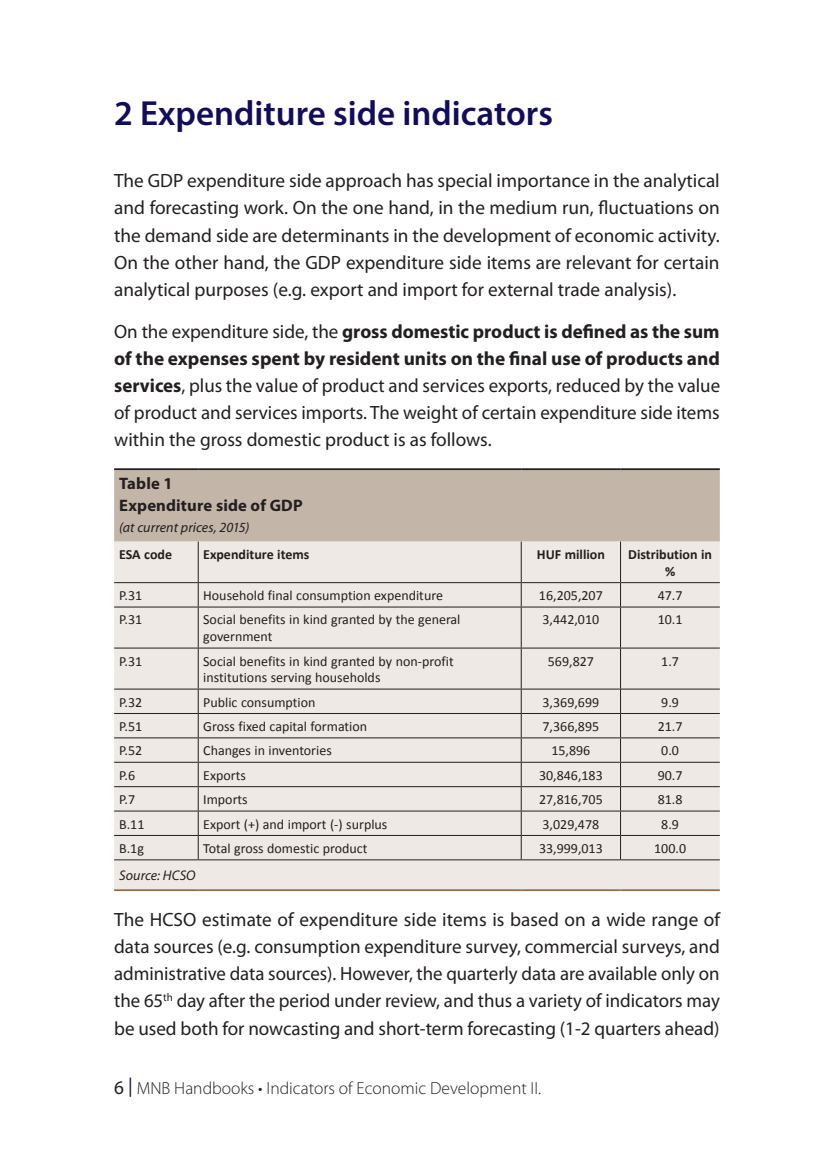
<style>
.page{position:relative;width:834px;height:1166px;background:#fff}
.page>*{position:absolute;margin:0;border:0;box-sizing:border-box;transform-origin:0 0}
.t1{font:600 35px "Myriad Pro";color:#110d5c}
.t2{font:19.25px/27.1px "Myriad Pro";color:#231f20;text-align:justify}
.t3{font:300 17.5px "Myriad Pro";color:#231f20}
.t4{font:700 16.62px/22.4px "Myriad Pro";letter-spacing:.01em;color:#231f20}
.t5{font:14px/16.6px "Calibri";color:#231f20}
.t6{font:700 14px/16.6px "Calibri";color:#231f20;text-align:center}
.t7{font:italic 14px "Myriad Pro";letter-spacing:.005em;color:#231f20}
.s1{font-weight:700}
.s2{font-weight:400;font-size:19.25px}
.s3{font-weight:400;font-size:19.25px;color:#110d5c}
</style>
<div class="page">
<div style="left:114px;top:470px;width:605px;height:72px;background:#c3b5a7"></div>
<div style="left:114px;top:542px;width:605px;height:347px;background:#eee9e4"></div>
<hr style="left:198px;top:542px;width:1px;height:40px;background:#231f20">
<hr style="left:520px;top:542px;width:1px;height:40px;background:#231f20">
<hr style="left:620px;top:542px;width:1px;height:40px;background:#231f20">
<hr style="left:114px;top:582px;width:84px;height:1px;background:#231f20">
<hr style="left:198px;top:582px;width:323px;height:1px;background:#231f20">
<svg style="left:198px;top:583px;width:1px;height:23px"></svg>
<hr style="left:521px;top:582px;width:99px;height:1px;background:#231f20">
<svg style="left:520px;top:583px;width:1px;height:23px"></svg>
<hr style="left:620px;top:582px;width:99px;height:1px;background:#231f20">
<svg style="left:620px;top:583px;width:1px;height:23px"></svg>
<hr style="left:114px;top:606px;width:84px;height:1px;background:#231f20">
<hr style="left:198px;top:606px;width:323px;height:1px;background:#231f20">
<hr style="left:198px;top:607px;width:1px;height:40px;background:#231f20">
<hr style="left:521px;top:606px;width:99px;height:1px;background:#231f20">
<hr style="left:520px;top:607px;width:1px;height:40px;background:#231f20">
<hr style="left:620px;top:606px;width:99px;height:1px;background:#231f20">
<hr style="left:620px;top:607px;width:1px;height:40px;background:#231f20">
<hr style="left:114px;top:647px;width:84px;height:1px;background:#231f20">
<hr style="left:198px;top:647px;width:323px;height:1px;background:#231f20">
<hr style="left:198px;top:648px;width:1px;height:41px;background:#231f20">
<hr style="left:521px;top:647px;width:99px;height:1px;background:#231f20">
<hr style="left:520px;top:648px;width:1px;height:41px;background:#231f20">
<hr style="left:620px;top:647px;width:99px;height:1px;background:#231f20">
<hr style="left:620px;top:648px;width:1px;height:41px;background:#231f20">
<hr style="left:114px;top:689px;width:84px;height:1px;background:#231f20">
<hr style="left:198px;top:689px;width:323px;height:1px;background:#231f20">
<hr style="left:521px;top:689px;width:99px;height:1px;background:#231f20">
<hr style="left:620px;top:689px;width:99px;height:1px;background:#231f20">
<hr style="left:114px;top:713px;width:84px;height:1px;background:#231f20">
<hr style="left:198px;top:713px;width:323px;height:1px;background:#231f20">
<hr style="left:521px;top:713px;width:99px;height:1px;background:#231f20">
<hr style="left:620px;top:713px;width:99px;height:1px;background:#231f20">
<hr style="left:114px;top:737px;width:84px;height:1px;background:#231f20">
<hr style="left:198px;top:737px;width:323px;height:1px;background:#231f20">
<hr style="left:521px;top:737px;width:99px;height:1px;background:#231f20">
<hr style="left:620px;top:737px;width:99px;height:1px;background:#231f20">
<hr style="left:114px;top:762px;width:84px;height:1px;background:#231f20">
<hr style="left:198px;top:762px;width:323px;height:1px;background:#231f20">
<hr style="left:521px;top:762px;width:99px;height:1px;background:#231f20">
<hr style="left:620px;top:762px;width:99px;height:1px;background:#231f20">
<hr style="left:114px;top:786px;width:84px;height:1px;background:#231f20">
<hr style="left:198px;top:786px;width:323px;height:1px;background:#231f20">
<hr style="left:521px;top:786px;width:99px;height:1px;background:#231f20">
<hr style="left:620px;top:786px;width:99px;height:1px;background:#231f20">
<hr style="left:114px;top:810px;width:84px;height:1px;background:#231f20">
<hr style="left:198px;top:810px;width:323px;height:1px;background:#231f20">
<hr style="left:521px;top:810px;width:99px;height:1px;background:#231f20">
<hr style="left:620px;top:810px;width:99px;height:1px;background:#231f20">
<hr style="left:114px;top:835px;width:84px;height:1px;background:#231f20">
<hr style="left:198px;top:835px;width:323px;height:1px;background:#231f20">
<svg style="left:198px;top:689px;width:1px;height:170px"></svg>
<hr style="left:521px;top:835px;width:99px;height:1px;background:#231f20">
<svg style="left:520px;top:689px;width:1px;height:170px"></svg>
<hr style="left:620px;top:835px;width:99px;height:1px;background:#231f20">
<svg style="left:620px;top:689px;width:1px;height:170px"></svg>
<hr style="left:114px;top:468px;width:84px;height:2px;background:#231f20">
<hr style="left:198px;top:468px;width:323px;height:2px;background:#231f20">
<hr style="left:521px;top:468px;width:99px;height:2px;background:#231f20">
<hr style="left:620px;top:468px;width:99px;height:2px;background:#231f20">
<hr style="left:114px;top:859px;width:84px;height:1px;background:#231f20">
<hr style="left:198px;top:859px;width:323px;height:1px;background:#231f20">
<hr style="left:521px;top:859px;width:99px;height:1px;background:#231f20">
<hr style="left:620px;top:859px;width:99px;height:1px;background:#231f20">
<hr style="left:114px;top:889px;width:84px;height:2px;background:#8e6d4b">
<hr style="left:198px;top:889px;width:323px;height:2px;background:#8e6d4b">
<hr style="left:521px;top:889px;width:99px;height:2px;background:#8e6d4b">
<hr style="left:620px;top:889px;width:99px;height:2px;background:#8e6d4b">
<h1 class="t1" style="left:114px;top:91px;width:440px">2 Expenditure side indicators</h1>
<p class="t2" style="left:114px;top:167px;width:607px">The GDP expenditure side approach has special importance in the analytical and forecasting work. On the one hand, in the medium run, fluctuations on the demand side are determinants in the development of economic activity.<br>On the other hand, the GDP expenditure side items are relevant for certain analytical purposes (e.g. export and import for external trade analysis).</p>
<p class="t2" style="left:114px;top:318px;width:607px">On the expenditure side, the <span class="s1">gross domestic product is defined as the sum of the expenses spent by resident units on the final use of products and services</span>, plus the value of product and services exports, reduced by the value of product and services imports. The weight of certain expenditure side items within the gross domestic product is as follows.</p>
<p class="t4" style="left:119px;top:471px;width:185px">Table 1<br>Expenditure side of GDP</p>
<p class="t7" style="left:119px;top:518px;width:132px">(at current prices, 2015)</p>
<p class="t6" style="left:119px;top:546px;width:54px">ESA code</p>
<p class="t6" style="left:203px;top:546px;width:108px">Expenditure items</p>
<p class="t6" style="left:536px;top:546px;width:70px">HUF million</p>
<p class="t6" style="left:628px;top:546px;width:85px">Distribution in %</p>
<p class="t5" style="left:119px;top:587px;width:25px">P.31</p>
<p class="t5" style="left:203px;top:587px;width:241px">Household final consumption expenditure</p>
<p class="t5" style="left:539px;top:587px;width:65px">16,205,207</p>
<p class="t5" style="left:657px;top:587px;width:26px">47.7</p>
<p class="t5" style="left:119px;top:611px;width:25px">P.31</p>
<p class="t5" style="left:203px;top:611px;width:259px">Social benefits in kind granted by the general government</p>
<p class="t5" style="left:542px;top:611px;width:58px">3,442,010</p>
<p class="t5" style="left:657px;top:611px;width:26px">10.1</p>
<p class="t5" style="left:119px;top:652px;width:25px">P.31</p>
<p class="t5" style="left:203px;top:652px;width:252px">Social benefits in kind granted by non-profit institutions serving households</p>
<p class="t5" style="left:547px;top:652px;width:48px">569,827</p>
<p class="t5" style="left:661px;top:652px;width:19px">1.7</p>
<p class="t5" style="left:119px;top:693px;width:25px">P.32</p>
<p class="t5" style="left:203px;top:693px;width:114px">Public consumption</p>
<p class="t5" style="left:542px;top:693px;width:58px">3,369,699</p>
<p class="t5" style="left:661px;top:693px;width:19px">9.9</p>
<p class="t5" style="left:119px;top:718px;width:25px">P.51</p>
<p class="t5" style="left:203px;top:718px;width:165px">Gross fixed capital formation</p>
<p class="t5" style="left:542px;top:718px;width:58px">7,366,895</p>
<p class="t5" style="left:657px;top:718px;width:26px">21.7</p>
<p class="t5" style="left:119px;top:742px;width:25px">P.52</p>
<p class="t5" style="left:203px;top:742px;width:130px">Changes in inventories</p>
<p class="t5" style="left:551px;top:742px;width:40px">15,896</p>
<p class="t5" style="left:661px;top:742px;width:19px">0.0</p>
<p class="t5" style="left:119px;top:767px;width:18px">P.6</p>
<p class="t5" style="left:203px;top:767px;width:44px">Exports</p>
<p class="t5" style="left:539px;top:767px;width:65px">30,846,183</p>
<p class="t5" style="left:657px;top:767px;width:26px">90.7</p>
<p class="t5" style="left:119px;top:791px;width:18px">P.7</p>
<p class="t5" style="left:203px;top:791px;width:46px">Imports</p>
<p class="t5" style="left:539px;top:791px;width:65px">27,816,705</p>
<p class="t5" style="left:657px;top:791px;width:26px">81.8</p>
<p class="t5" style="left:119px;top:815px;width:27px">B.11</p>
<p class="t5" style="left:203px;top:815px;width:186px">Export (+) and import (-) surplus</p>
<p class="t5" style="left:542px;top:815px;width:58px">3,029,478</p>
<p class="t5" style="left:661px;top:815px;width:19px">8.9</p>
<p class="t5" style="left:119px;top:840px;width:26px">B.1g</p>
<p class="t5" style="left:203px;top:840px;width:166px">Total gross domestic product</p>
<p class="t5" style="left:539px;top:840px;width:65px">33,999,013</p>
<p class="t5" style="left:654px;top:840px;width:33px">100.0</p>
<p class="t7" style="left:119px;top:867px;width:78px">Source: HCSO</p>
<p class="t2" style="left:114px;top:906px;width:607px">The HCSO estimate of expenditure side items is based on a wide range of data sources (e.g. consumption expenditure survey, commercial surveys, and administrative data sources). However, the quarterly data are available only on the 65<sup>th</sup> day after the period under review, and thus a variety of indicators may be used both for nowcasting and short-term forecasting (1-2 quarters ahead)</p>
<p class="t3" style="left:114px;top:1077px;width:428px"><span class="s2">6</span> <span class="s3">|</span> MNB Handbooks • Indicators of Economic Development II.</p>
</div>
